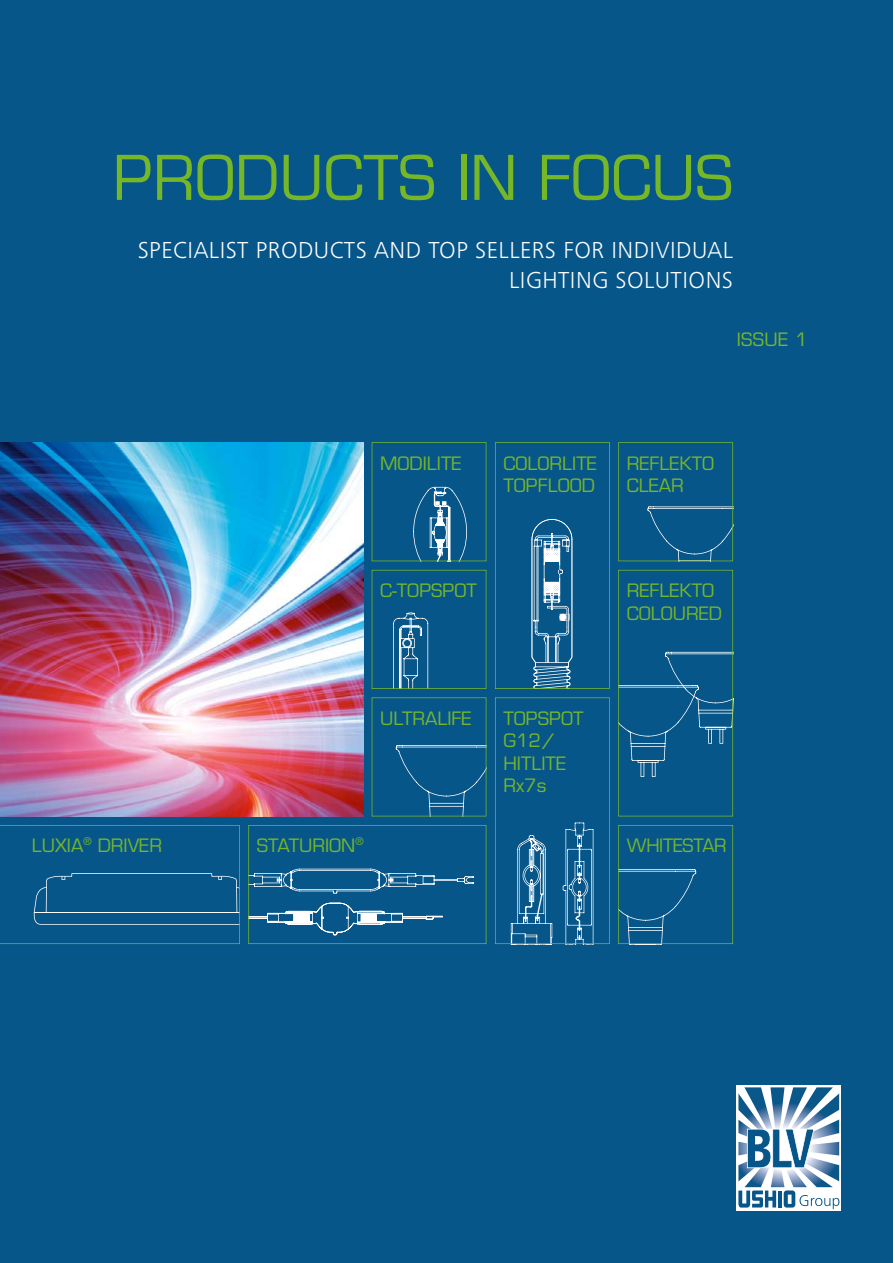
<style>
.page{position:relative;width:893px;height:1263px;background:#fff}
.page>*{position:absolute;margin:0;border:0;box-sizing:border-box;transform-origin:0 0}
.t1{font:60px "Eurostile";color:#76b728}
.t2{font:300 24px/30px "Frutiger Next LTW1 G";letter-spacing:.02em;color:#fff;text-align:right}
.t3{font:18px/22.5px "Eurostile";color:#76b728}
</style>
<div class="page">
<div style="left:0;top:0;width:893px;height:1262px;background:#07568a"></div>
<svg style="left:737px;top:1085px;width:104px;height:126px"></svg>
<svg style="left:738px;top:1087px;width:101px;height:122px"></svg>
<svg style="left:372px;top:442px;width:114px;height:119px"></svg>
<svg style="left:618px;top:442px;width:115px;height:119px"></svg>
<svg style="left:372px;top:570px;width:114px;height:119px"></svg>
<svg style="left:495px;top:442px;width:115px;height:247px"></svg>
<svg style="left:372px;top:697px;width:114px;height:119px"></svg>
<svg style="left:618px;top:570px;width:115px;height:246px"></svg>
<svg style="left:495px;top:697px;width:115px;height:247px"></svg>
<svg style="left:0;top:825px;width:240px;height:119px"></svg>
<svg style="left:248px;top:825px;width:238px;height:119px"></svg>
<svg style="left:618px;top:825px;width:115px;height:119px"></svg>
<img style="left:0;top:442px;width:363px;height:374px">
<h1 class="t1" style="left:113px;top:155px;width:621px">PRODUCTS IN FOCUS</h1>
<h2 class="t2" style="left:138px;top:237px;width:597px">SPECIALIST PRODUCTS AND TOP SELLERS FOR INDIVIDUAL<br>LIGHTING SOLUTIONS</h2>
<p class="t3" style="left:737px;top:330px;width:72px">ISSUE 1</p>
<p class="t3" style="left:380px;top:454px;width:83px">MODILITE</p>
<p class="t3" style="left:503px;top:454px;width:95px">COLORLITE<br>TOPFLOOD</p>
<p class="t3" style="left:627px;top:454px;width:89px">REFLEKTO<br>CLEAR</p>
<p class="t3" style="left:380px;top:581px;width:98px">C-TOPSPOT</p>
<p class="t3" style="left:627px;top:581px;width:97px">REFLEKTO<br>COLOURED</p>
<p class="t3" style="left:380px;top:709px;width:93px">ULTRALIFE</p>
<p class="t3" style="left:32px;top:836px;width:132px">LUXIA<sup>®</sup> DRIVER</p>
<p class="t3" style="left:257px;top:836px;width:108px">STATURION<sup>®</sup></p>
<p class="t3" style="left:503px;top:709px;width:82px">TOPSPOT<br>G12 /<br>HITLITE<br>Rx7s</p>
<p class="t3" style="left:627px;top:836px;width:101px">WHITESTAR</p>
</div>
